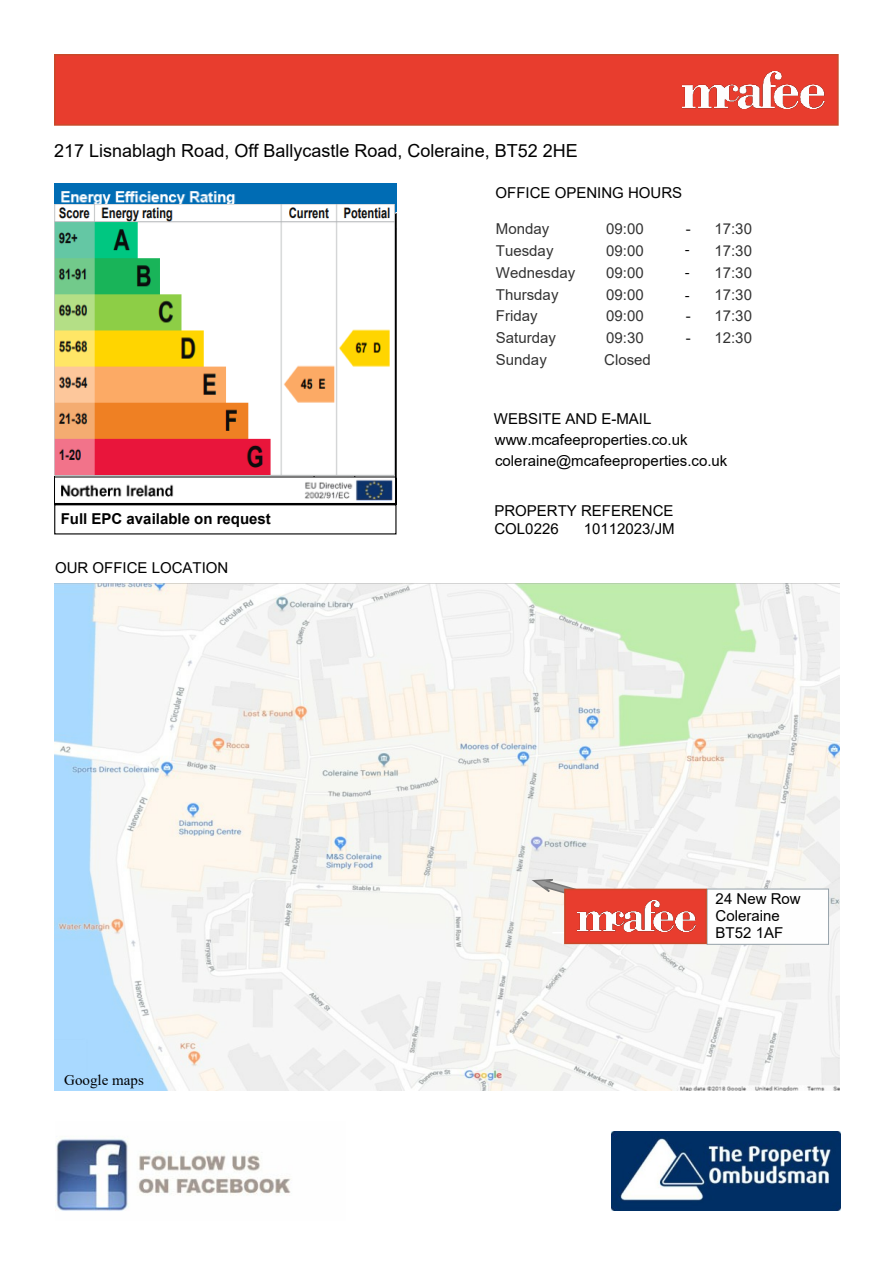
<style>
.page{position:relative;width:893px;height:1263px;background:#fff}
.page>*{position:absolute;margin:0;border:0;box-sizing:border-box;transform-origin:0 0}
.t1{font:18px "Arial";color:#000}
.t2{font:15px/17.2px "Arial";color:#000}
.t3{font:15px "Arial";color:#333}
.t4{font:700 15px "Arial";color:#000}
.t5{font:15px/23px "Times New Roman";color:#000}
</style>
<div class="page">
<div style="left:54px;top:54px;width:785px;height:72px;background:#e83d2e;border:2px solid #c84929"></div>
<img style="left:682px;top:71px;width:142px;height:38px">
<img style="left:55px;top:583px;width:785px;height:508px">
<svg style="left:532px;top:877px;width:61px;height:25px"></svg>
<img style="left:55px;top:1138px;width:236px;height:73px">
<img style="left:611px;top:1131px;width:229px;height:80px">
<div style="left:54px;top:504px;width:342px;height:30px;background:#fff;border:1px solid #000"></div>
<div style="left:707px;top:889px;width:122px;height:56px;background:#fefefe;border:1px solid #96a2aa"></div>
<svg style="left:551px;top:930px;width:13px;height:4px"></svg>
<div style="left:564px;top:889px;width:143px;height:55px;background:#e83d2e;border:2px solid #c84929"></div>
<img style="left:578px;top:900px;width:117px;height:31px">
<img style="left:55px;top:184px;width:341px;height:319px">
<img style="left:54px;top:205px;width:341px;height:271px">
<p class="t1" style="left:54px;top:144px;width:525px">217 Lisnablagh Road, Off Ballycastle Road, Coleraine, BT52 2HE</p>
<p class="t2" style="left:496px;top:186px;width:188px">OFFICE OPENING HOURS</p>
<p class="t3" style="left:496px;top:223px;width:55px">Monday</p>
<p class="t3" style="left:606px;top:223px;width:39px">09:00</p>
<p class="t3" style="left:686px;top:223px;width:68px">- 17:30</p>
<p class="t3" style="left:496px;top:245px;width:59px">Tuesday</p>
<p class="t3" style="left:606px;top:245px;width:39px">09:00</p>
<p class="t3" style="left:714px;top:245px;width:39px">17:30</p>
<p class="t3" style="left:496px;top:267px;width:81px">Wednesday</p>
<p class="t3" style="left:606px;top:267px;width:39px">09:00</p>
<p class="t3" style="left:714px;top:267px;width:39px">17:30</p>
<p class="t3" style="left:496px;top:289px;width:64px">Thursday</p>
<p class="t3" style="left:606px;top:289px;width:39px">09:00</p>
<p class="t3" style="left:714px;top:289px;width:39px">17:30</p>
<p class="t3" style="left:496px;top:310px;width:43px">Friday</p>
<p class="t3" style="left:606px;top:310px;width:39px">09:00</p>
<p class="t3" style="left:686px;top:310px;width:68px">- 17:30</p>
<p class="t3" style="left:496px;top:332px;width:62px">Saturday</p>
<p class="t3" style="left:606px;top:332px;width:39px">09:30</p>
<p class="t3" style="left:686px;top:332px;width:68px">- 12:30</p>
<p class="t3" style="left:496px;top:354px;width:52px">Sunday</p>
<p class="t3" style="left:604px;top:354px;width:48px">Closed</p>
<p class="t5" style="left:685px;top:239px;width:6px">-</p>
<p class="t5" style="left:685px;top:262px;width:6px">- -</p>
<p class="t2" style="left:494px;top:411px;width:159px">WEBSITE AND E-MAIL</p>
<p class="t2" style="left:495px;top:433px;width:194px">www.mcafeeproperties.co.uk</p>
<p class="t4" style="left:61px;top:513px;width:212px">Full EPC available on request</p>
<p class="t2" style="left:55px;top:560px;width:175px">OUR OFFICE LOCATION</p>
<p class="t5" style="left:64px;top:1070px;width:81px">Google maps</p>
<p class="t2" style="left:495px;top:454px;width:234px">coleraine@mcafeeproperties.co.uk</p>
<p class="t2" style="left:494px;top:504px;width:181px">PROPERTY REFERENCE<br>COL0226</p>
<p class="t2" style="left:584px;top:521px;width:93px">10112023/JM</p>
<p class="t2" style="left:716px;top:891px;width:87px">24 New Row<br>Coleraine<br>BT52 1AF</p>
</div>
